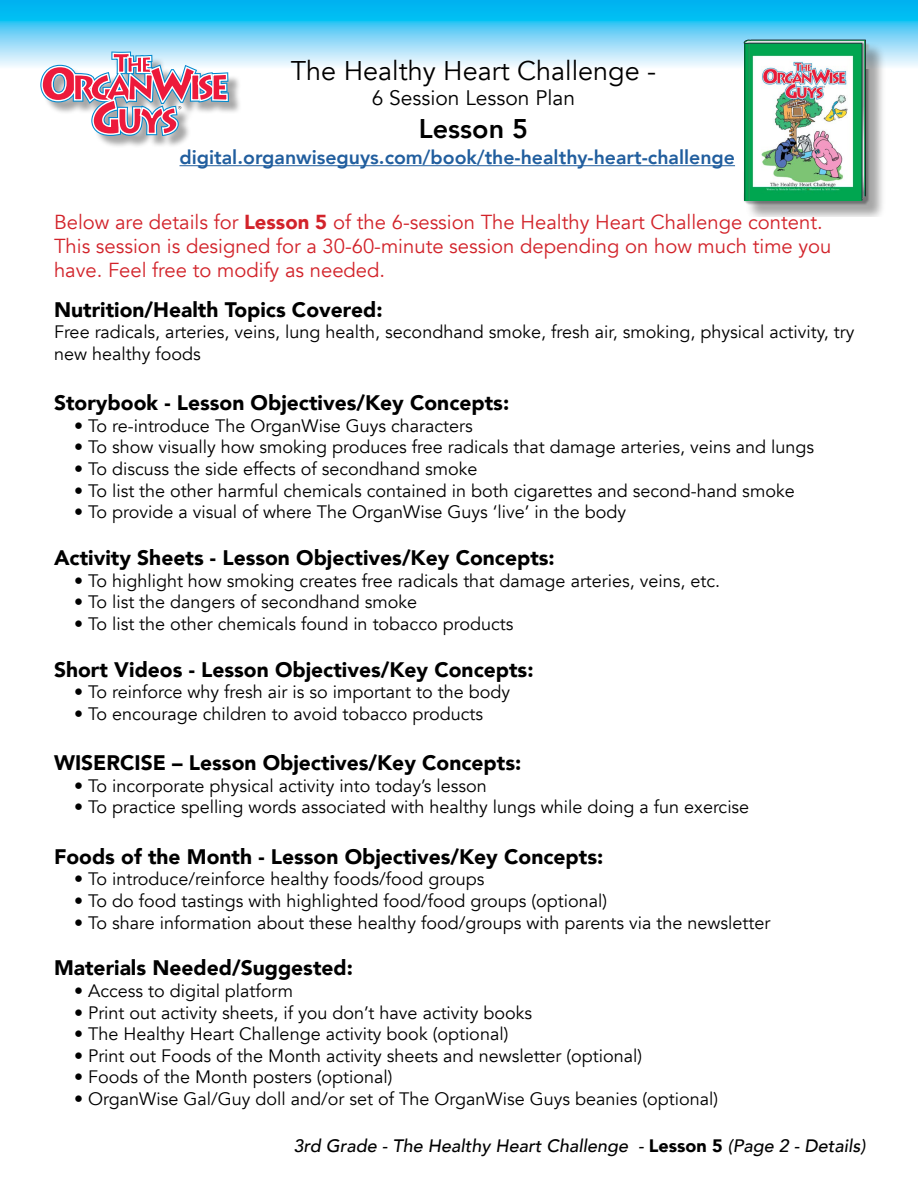
<style>
.page{position:relative;width:918px;height:1188px;background:#fff}
.page>*{position:absolute;margin:0;border:0;box-sizing:border-box;transform-origin:0 0}
.t1{font:27px "Avenir";color:#000}
.t2{font:800 27px "Avenir";color:#000}
.t3{font:900 21px "Avenir";color:#000}
.t4{font:21px "Avenir";color:#000}
.t5{font:20.25px/24.3px "Avenir";color:#d2232a}
.t6{font:800 19.5px "Avenir";color:#215e9e}
.t7{font:18px/21.6px "Avenir";color:#000}
.t8{font:italic 500 18px "Avenir";color:#000}
.s1{font-weight:900}
.s2{font-weight:900;font-style:normal}
</style>
<div class="page">
<svg style="left:0;top:0;width:918px;height:67px"></svg>
<div style="left:42px;top:54px;width:200px;height:95px;background:#000;opacity:.35"></div>
<svg style="left:39px;top:50px;width:191px;height:87px"></svg>
<div style="left:746px;top:42px;width:141px;height:175px;background:#000;opacity:.35"></div>
<img style="left:731px;top:31px;width:150px;height:186px">
<img style="left:744px;top:40px;width:122px;height:161px">
<hr style="left:180px;top:165px;width:555px;height:1px;background:#215e9e">
<h1 class="t1" style="left:291px;top:55px;width:367px">The Healthy Heart Challenge -</h1>
<p class="t4" style="left:372px;top:86px;width:205px">6 Session Lesson Plan</p>
<h1 class="t2" style="left:419px;top:107px;width:111px">Lesson 5</h1>
<p class="t6" style="left:180px;top:142px;width:557px">digital.organwiseguys.com/book/the-healthy-heart-challenge</p>
<p class="t5" style="left:54px;top:210px;width:779px">Below are details for <span class="s1">Lesson 5</span> of the 6-session The Healthy Heart Challenge content.<br>This session is designed for a 30-60-minute session depending on how much time you have. Feel free to modify as needed.</p>
<p class="t3" style="left:54px;top:291px;width:330px">Nutrition/Health Topics Covered:</p>
<p class="t7" style="left:54px;top:321px;width:802px">Free radicals, arteries, veins, lung health, secondhand smoke, fresh air, smoking, physical activity, try new healthy foods</p>
<p class="t3" style="left:54px;top:385px;width:457px">Storybook - Lesson Objectives/Key Concepts:</p>
<p class="t7" style="left:74px;top:415px;width:400px">• To re-introduce The OrganWise Guys characters</p>
<p class="t7" style="left:74px;top:437px;width:742px">• To show visually how smoking produces free radicals that damage arteries, veins and lungs</p>
<p class="t7" style="left:74px;top:458px;width:405px">• To discuss the side effects of secondhand smoke</p>
<p class="t7" style="left:74px;top:480px;width:722px">• To list the other harmful chemicals contained in both cigarettes and second-hand smoke</p>
<p class="t7" style="left:74px;top:501px;width:554px">• To provide a visual of where The OrganWise Guys ‘live’ in the body</p>
<p class="t3" style="left:54px;top:540px;width:502px">Activity Sheets - Lesson Objectives/Key Concepts:</p>
<p class="t7" style="left:74px;top:570px;width:648px">• To highlight how smoking creates free radicals that damage arteries, veins, etc.</p>
<p class="t7" style="left:74px;top:591px;width:345px">• To list the dangers of secondhand smoke</p>
<p class="t7" style="left:74px;top:613px;width:441px">• To list the other chemicals found in tobacco products</p>
<p class="t3" style="left:54px;top:651px;width:481px">Short Videos - Lesson Objectives/Key Concepts:</p>
<p class="t7" style="left:74px;top:681px;width:438px">• To reinforce why fresh air is so important to the body</p>
<p class="t7" style="left:74px;top:703px;width:411px">• To encourage children to avoid tobacco products</p>
<p class="t3" style="left:54px;top:745px;width:469px">WISERCISE – Lesson Objectives/Key Concepts:</p>
<p class="t7" style="left:74px;top:775px;width:414px">• To incorporate physical activity into today’s lesson</p>
<p class="t7" style="left:74px;top:797px;width:677px">• To practice spelling words associated with healthy lungs while doing a fun exercise</p>
<p class="t3" style="left:54px;top:838px;width:551px">Foods of the Month - Lesson Objectives/Key Concepts:</p>
<p class="t7" style="left:74px;top:869px;width:412px">• To introduce/reinforce healthy foods/food groups</p>
<p class="t7" style="left:74px;top:890px;width:535px">• To do food tastings with highlighted food/food groups (optional)</p>
<p class="t7" style="left:74px;top:912px;width:698px">• To share information about these healthy food/groups with parents via the newsletter</p>
<p class="t3" style="left:54px;top:950px;width:301px">Materials Needed/Suggested:</p>
<p class="t7" style="left:74px;top:980px;width:221px">• Access to digital platform</p>
<p class="t7" style="left:74px;top:1002px;width:460px">• Print out activity sheets, if you don’t have activity books</p>
<p class="t7" style="left:74px;top:1023px;width:436px">• The Healthy Heart Challenge activity book (optional)</p>
<p class="t7" style="left:74px;top:1045px;width:570px">• Print out Foods of the Month activity sheets and newsletter (optional)</p>
<p class="t7" style="left:74px;top:1067px;width:320px">• Foods of the Month posters (optional)</p>
<p class="t7" style="left:74px;top:1088px;width:646px">• OrganWise Gal/Guy doll and/or set of The OrganWise Guys beanies (optional)</p>
<p class="t8" style="left:293px;top:1135px;width:574px">3rd Grade - The Healthy Heart Challenge - <span class="s2">Lesson 5</span> (Page 2 - Details)</p>
</div>
